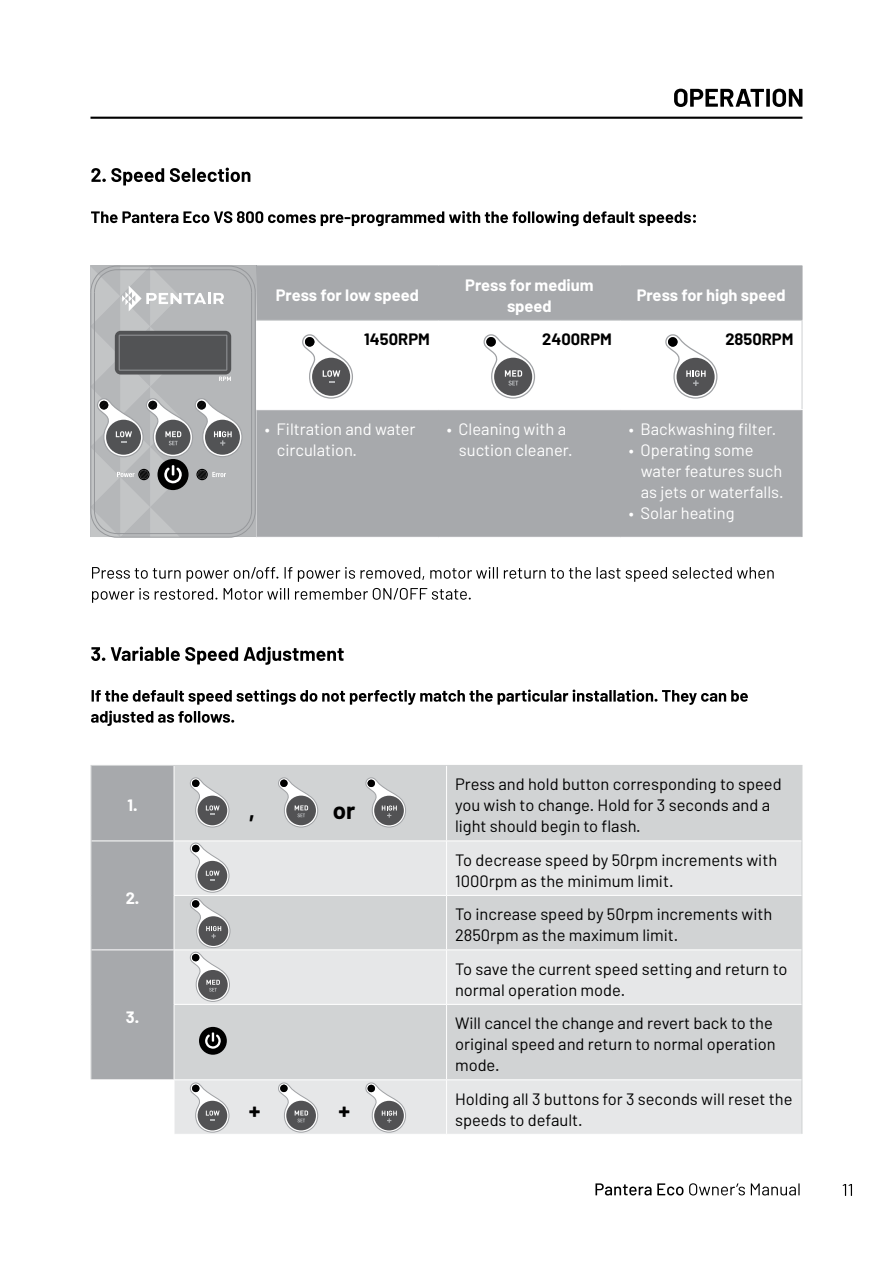
<style>
.page{position:relative;width:893px;height:1263px;background:#fff}
.page>*{position:absolute;margin:0;border:0;box-sizing:border-box;transform-origin:0 0}
.t1{font:700 24px "Barlow";color:#000}
.t2{font:16.5px/21px "Barlow";color:#000}
.t3{font:16.5px/21px "Barlow";color:#fff}
.t4{font:700 16.5px/21px "Barlow";color:#fff;text-align:center}
.t5{font:700 16.5px "Barlow";color:#000}
</style>
<div class="page">
<svg style="left:595px;top:1183px;width:205px;height:12px"></svg>
<svg style="left:843px;top:1184px;width:9px;height:12px"></svg>
<hr style="left:90px;top:117px;width:712px;height:2px;background:#000">
<svg style="left:674px;top:89px;width:128px;height:18px"></svg>
<svg style="left:91px;top:168px;width:159px;height:17px"></svg>
<svg style="left:91px;top:646px;width:253px;height:19px"></svg>
<hr style="left:255px;top:292px;width:1px;height:219px;background:#96989b">
<hr style="left:117px;top:537px;width:112px;height:1px;background:#96989b">
<svg style="left:91px;top:266px;width:164px;height:271px;background:#a5a6a8"></svg>
<hr style="left:119px;top:335px;width:1px;height:35px;background:#96989b">
<hr style="left:227px;top:335px;width:1px;height:35px;background:#96989b">
<hr style="left:119px;top:370px;width:108px;height:1px;background:#96989b">
<hr style="left:119px;top:335px;width:108px;height:1px;background:#96989b">
<svg style="left:256px;top:267px;width:546px;height:270px;fill:#a7a9ac"></svg>
<hr style="left:256px;top:320px;width:182px;height:1px;background:#d1d3d4">
<hr style="left:438px;top:320px;width:182px;height:1px;background:#d1d3d4">
<hr style="left:620px;top:320px;width:183px;height:1px;background:#d1d3d4">
<hr style="left:801px;top:321px;width:2px;height:88px;background:#d1d3d4">
<hr style="left:438px;top:321px;width:1px;height:88px;background:#fff">
<hr style="left:620px;top:321px;width:1px;height:88px;background:#fff">
<hr style="left:256px;top:409px;width:182px;height:1px;background:#fff">
<hr style="left:438px;top:409px;width:182px;height:1px;background:#fff">
<hr style="left:620px;top:409px;width:183px;height:1px;background:#fff">
<hr style="left:256px;top:266px;width:182px;height:1px;background:#a7a9ac">
<hr style="left:438px;top:266px;width:182px;height:1px;background:#a7a9ac">
<hr style="left:620px;top:266px;width:182px;height:1px;background:#a7a9ac">
<hr style="left:802px;top:266px;width:1px;height:54px;background:#a7a9ac">
<hr style="left:802px;top:410px;width:1px;height:127px;background:#a7a9ac">
<svg style="left:92px;top:588px;width:379px;height:15px"></svg>
<svg style="left:92px;top:567px;width:682px;height:15px"></svg>
<svg style="left:91px;top:211px;width:605px;height:15px"></svg>
<svg style="left:91px;top:711px;width:143px;height:15px"></svg>
<svg style="left:92px;top:689px;width:656px;height:16px"></svg>
<div style="left:92px;top:766px;width:82px;height:313px;background:#a7a9ac"></div>
<div style="left:175px;top:766px;width:626px;height:74px;background:#d1d3d4"></div>
<svg style="left:175px;top:841px;width:626px;height:293px;background:#dcddde"></svg>
<hr style="left:90px;top:765px;width:84px;height:1px;background:#d1d3d4">
<hr style="left:90px;top:766px;width:2px;height:75px;background:#d1d3d4">
<hr style="left:90px;top:841px;width:2px;height:54px;background:#d1d3d4">
<hr style="left:90px;top:895px;width:2px;height:55px;background:#d1d3d4">
<hr style="left:90px;top:950px;width:2px;height:54px;background:#d1d3d4">
<hr style="left:90px;top:1004px;width:2px;height:75px;background:#d1d3d4">
<hr style="left:174px;top:765px;width:273px;height:1px;background:#d1d3d4">
<hr style="left:447px;top:765px;width:355px;height:1px;background:#d1d3d4">
<hr style="left:801px;top:766px;width:1px;height:75px;background:#d1d3d4">
<hr style="left:801px;top:841px;width:1px;height:54px;background:#d1d3d4">
<hr style="left:801px;top:895px;width:1px;height:55px;background:#d1d3d4">
<hr style="left:801px;top:950px;width:1px;height:54px;background:#d1d3d4">
<hr style="left:801px;top:1004px;width:1px;height:76px;background:#d1d3d4">
<hr style="left:801px;top:1080px;width:1px;height:54px;background:#d1d3d4">
<hr style="left:92px;top:840px;width:82px;height:1px;background:#fff">
<hr style="left:92px;top:949px;width:82px;height:1px;background:#fff">
<hr style="left:446px;top:766px;width:1px;height:74px;background:#fff">
<hr style="left:446px;top:841px;width:1px;height:54px;background:#fff">
<hr style="left:174px;top:895px;width:273px;height:1px;background:#fff">
<hr style="left:447px;top:895px;width:354px;height:1px;background:#fff">
<hr style="left:446px;top:896px;width:1px;height:53px;background:#fff">
<hr style="left:174px;top:949px;width:273px;height:1px;background:#fff">
<hr style="left:447px;top:949px;width:354px;height:1px;background:#fff">
<hr style="left:446px;top:950px;width:1px;height:54px;background:#fff">
<hr style="left:174px;top:1004px;width:273px;height:1px;background:#fff">
<hr style="left:447px;top:1004px;width:354px;height:1px;background:#fff">
<hr style="left:446px;top:1005px;width:1px;height:74px;background:#fff">
<hr style="left:174px;top:1079px;width:273px;height:1px;background:#fff">
<hr style="left:447px;top:1079px;width:354px;height:1px;background:#fff">
<hr style="left:446px;top:1080px;width:1px;height:54px;background:#fff">
<svg style="left:301px;top:333px;width:53px;height:66px"></svg>
<svg style="left:483px;top:333px;width:53px;height:66px"></svg>
<svg style="left:665px;top:333px;width:53px;height:66px"></svg>
<svg style="left:189px;top:777px;width:41px;height:51px;background:#a9aaab"></svg>
<svg style="left:189px;top:1082px;width:41px;height:51px;background:#b2b2b4"></svg>
<svg style="left:278px;top:777px;width:41px;height:51px;background:#a9aaab"></svg>
<svg style="left:278px;top:1082px;width:41px;height:51px;background:#b2b3b4"></svg>
<svg style="left:365px;top:777px;width:42px;height:51px;background:#aaabac"></svg>
<svg style="left:365px;top:1082px;width:42px;height:51px;background:#b3b4b5"></svg>
<svg style="left:189px;top:842px;width:42px;height:160px;background:#b3b3b4"></svg>
<div style="left:199px;top:1027px;width:28px;height:28px;background:#000;border-radius:50%"></div>
<svg style="left:205px;top:1032px;width:16px;height:17px"></svg>
<p class="t4" style="left:128px;top:795px;width:11px">1.</p>
<p class="t4" style="left:126px;top:887px;width:15px">2.</p>
<p class="t4" style="left:126px;top:1007px;width:15px">3.</p>
<p class="t4" style="left:276px;top:285px;width:145px">Press for low speed</p>
<p class="t4" style="left:465px;top:274px;width:130px">Press for medium speed</p>
<p class="t4" style="left:637px;top:285px;width:151px">Press for high speed</p>
<p class="t5" style="left:364px;top:329px;width:67px">1450RPM</p>
<p class="t5" style="left:542px;top:329px;width:71px">2400RPM</p>
<p class="t5" style="left:725px;top:329px;width:70px">2850RPM</p>
<p class="t3" style="left:277px;top:418px;width:140px;text-indent:-12px">• Filtration and water circulation.</p>
<p class="t3" style="left:459px;top:418px;width:115px;text-indent:-12px">• Cleaning with a suction cleaner.</p>
<p class="t3" style="left:629px;top:418px;width:149px">• Backwashing filter.</p>
<p class="t3" style="left:641px;top:439px;width:144px;text-indent:-12px">• Operating some water features such as jets or waterfalls.</p>
<p class="t3" style="left:629px;top:502px;width:107px">• Solar heating</p>
<h1 class="t1" style="left:249px;top:795px;width:8px">,</h1>
<h1 class="t1" style="left:333px;top:795px;width:24px">or</h1>
<p class="t2" style="left:455px;top:773px;width:328px">Press and hold button corresponding to speed you wish to change. Hold for 3 seconds and a light should begin to flash.</p>
<p class="t2" style="left:455px;top:849px;width:324px">To decrease speed by 50rpm increments with<br>1000rpm as the minimum limit.</p>
<p class="t2" style="left:455px;top:903px;width:319px">To increase speed by 50rpm increments with<br>2850rpm as the maximum limit.</p>
<h1 class="t1" style="left:249px;top:1095px;width:13px">+</h1>
<h1 class="t1" style="left:339px;top:1095px;width:13px">+</h1>
<p class="t2" style="left:455px;top:958px;width:334px">To save the current speed setting and return to normal operation mode.</p>
<p class="t2" style="left:455px;top:1012px;width:322px">Will cancel the change and revert back to the original speed and return to normal operation mode.</p>
<p class="t2" style="left:455px;top:1088px;width:339px">Holding all 3 buttons for 3 seconds will reset the speeds to default.</p>
</div>
